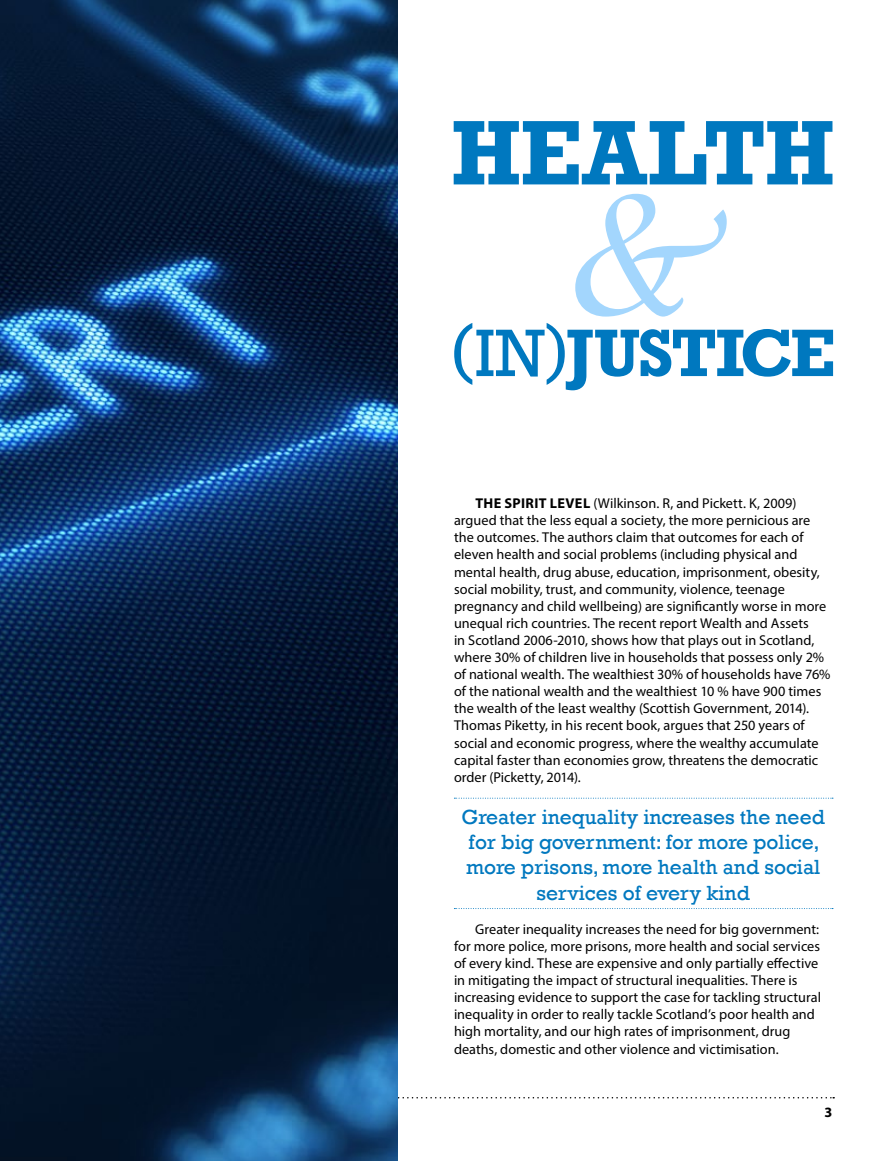
<style>
.page{position:relative;width:891px;height:1161px;background:#fff}
.page>*{position:absolute;margin:0;border:0;box-sizing:border-box;transform-origin:0 0}
.t1{font:176.25px "Apple Chancery";color:#a3d6fd}
.t2{font:700 93.3px "Rockwell";letter-spacing:-.02em;color:#0078bf}
.t3{font:700 68.25px "Rockwell";letter-spacing:-.04em;color:#0078bf}
.t4{font:68.25px "Rockwell";color:#0078bf}
.t5{font:21px/25.2px "Rockwell";color:#0078bf;text-align:center}
.t6{font:14.25px/17.1px "Myriad Pro";color:#000}
.t7{font:700 14.25px "Myriad Pro";color:#000}
.s1{font-weight:700}
</style>
<div class="page">
<svg style="left:398px;top:1097px;width:436px;height:2px"></svg>
<img style="left:0;top:0;width:398px;height:1161px">
<svg style="left:454px;top:798px;width:379px;height:1px"></svg>
<svg style="left:454px;top:908px;width:379px;height:1px"></svg>
<h2 class="t2" style="left:451px;top:97px;width:386px">HEALTH</h2>
<h1 class="t1" style="left:565px;top:116px;width:158px">&amp;</h1>
<h3 class="t3" style="left:566px;top:312px;width:271px">JUSTICE</h3>
<h3 class="t4" style="left:449px;top:311px;width:123px">(IN)</h3>
<p class="t6" style="left:454px;top:495px;width:378px;text-indent:21px"><span class="s1">THE SPIRIT LEVEL</span> (Wilkinson. R, and Pickett. K, 2009) argued that the less equal a society, the more pernicious are the outcomes. The authors claim that outcomes for each of eleven health and social problems (including physical and mental health, drug abuse, education, imprisonment, obesity, social mobility, trust, and community, violence, teenage pregnancy and child wellbeing) are significantly worse in more unequal rich countries. The recent report Wealth and Assets<br>in Scotland 2006-2010, shows how that plays out in Scotland, where 30% of children live in households that possess only 2% of national wealth. The wealthiest 30% of households have 76% of the national wealth and the wealthiest 10 % have 900 times the wealth of the least wealthy (Scottish Government, 2014).<br>Thomas Piketty, in his recent book, argues that 250 years of social and economic progress, where the wealthy accumulate capital faster than economies grow, threatens the democratic order (Picketty, 2014).</p>
<h3 class="t5" style="left:462px;top:805px;width:365px">Greater inequality increases the need for big government: for more police, more prisons, more health and social services of every kind</h3>
<p class="t6" style="left:454px;top:920px;width:369px;text-indent:21px">Greater inequality increases the need for big government: for more police, more prisons, more health and social services of every kind. These are expensive and only partially effective in mitigating the impact of structural inequalities. There is increasing evidence to support the case for tackling structural inequality in order to really tackle Scotland’s poor health and high mortality, and our high rates of imprisonment, drug deaths, domestic and other violence and victimisation.</p>
<p class="t7" style="left:825px;top:1103px;width:9px">3</p>
</div>
